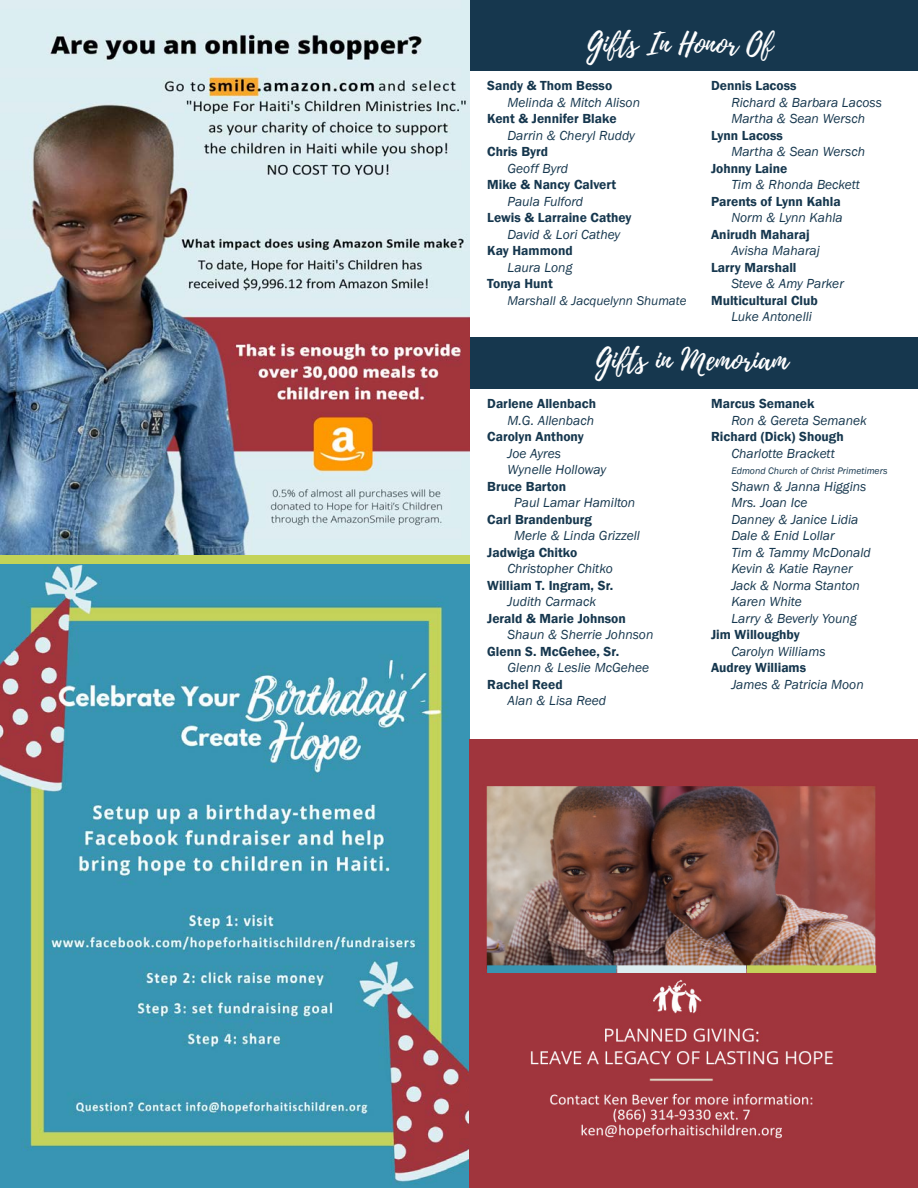
<style>
.page{position:relative;width:918px;height:1188px;background:#fff}
.page>*{position:absolute;margin:0;border:0;box-sizing:border-box;transform-origin:0 0}
.Intro_Paragraph{font:30px "Playlist Script";color:#fff}
.Text{font:italic 13.5px/16.5px "Franklin Gothic";color:#16374e}
.Text-2{font:600 13.5px "Franklin Gothic";color:#16374e}
.Text-3{font:italic 13.05px "Franklin Gothic";color:#16374e}
.Text-4{font:italic 9.75px "Franklin Gothic";color:#16374e}
</style>
<div class="page">
<div style="left:0;top:0;width:918px;height:70px;background:#16374e"></div>
<div style="left:0;top:337px;width:918px;height:52px;background:#16374e"></div>
<img style="left:0;top:0;width:470px;height:1188px">
<img style="left:470px;top:740px;width:448px;height:448px">
<div style="left:0;top:555px;width:470px;height:9px;background:#c3d358"></div>
<p class="Intro_Paragraph" style="left:586px;top:23px;width:188px">Gifts In Honor Of</p>
<p class="Text-2" style="left:487px;top:77px;width:126px">Sandy &amp; Thom Besso</p>
<p class="Text" style="left:508px;top:94px;width:134px">Melinda &amp; Mitch Alison</p>
<p class="Text-2" style="left:487px;top:110px;width:131px">Kent &amp; Jennifer Blake</p>
<p class="Text" style="left:508px;top:127px;width:129px">Darrin &amp; Cheryl Ruddy</p>
<p class="Text-2" style="left:487px;top:143px;width:62px">Chris Byrd</p>
<p class="Text" style="left:508px;top:160px;width:62px">Geoff Byrd</p>
<p class="Text-2" style="left:487px;top:176px;width:130px">Mike &amp; Nancy Calvert</p>
<p class="Text" style="left:508px;top:193px;width:77px">Paula Fulford</p>
<p class="Text-2" style="left:487px;top:209px;width:146px">Lewis &amp; Larraine Cathey</p>
<p class="Text" style="left:508px;top:226px;width:114px">David &amp; Lori Cathey</p>
<p class="Text-2" style="left:487px;top:242px;width:87px">Kay Hammond</p>
<p class="Text" style="left:508px;top:259px;width:67px">Laura Long</p>
<p class="Text-2" style="left:487px;top:275px;width:67px">Tonya Hunt</p>
<p class="Text-3" style="left:508px;top:292px;width:180px">Marshall &amp; Jacquelynn Shumate</p>
<p class="Text-2" style="left:711px;top:77px;width:87px">Dennis Lacoss</p>
<p class="Text" style="left:731px;top:94px;width:152px">Richard &amp; Barbara Lacoss<br>Martha &amp; Sean Wersch</p>
<p class="Text-2" style="left:711px;top:127px;width:73px">Lynn Lacoss</p>
<p class="Text" style="left:731px;top:144px;width:135px">Martha &amp; Sean Wersch</p>
<p class="Text-2" style="left:711px;top:160px;width:78px">Johnny Laine</p>
<p class="Text" style="left:731px;top:177px;width:130px">Tim &amp; Rhonda Beckett</p>
<p class="Text-2" style="left:711px;top:193px;width:131px">Parents of Lynn Kahla</p>
<p class="Text" style="left:731px;top:210px;width:113px">Norm &amp; Lynn Kahla</p>
<p class="Text-2" style="left:711px;top:226px;width:100px">Anirudh Maharaj</p>
<p class="Text" style="left:731px;top:243px;width:90px">Avisha Maharaj</p>
<p class="Text-2" style="left:711px;top:259px;width:87px">Larry Marshall</p>
<p class="Text" style="left:731px;top:276px;width:114px">Steve &amp; Amy Parker</p>
<p class="Text-2" style="left:711px;top:292px;width:108px">Multicultural Club</p>
<p class="Text" style="left:731px;top:309px;width:82px">Luke Antonelli</p>
<p class="Intro_Paragraph" style="left:595px;top:339px;width:194px">Gifts in Memoriam</p>
<p class="Text-2" style="left:487px;top:396px;width:110px">Darlene Allenbach</p>
<p class="Text" style="left:508px;top:412px;width:88px">M.G. Allenbach</p>
<p class="Text-2" style="left:487px;top:429px;width:98px">Carolyn Anthony</p>
<p class="Text" style="left:508px;top:445px;width:100px">Joe Ayres<br>Wynelle Holloway</p>
<p class="Text-2" style="left:487px;top:478px;width:81px">Bruce Barton</p>
<p class="Text" style="left:514px;top:495px;width:123px">Paul Lamar Hamilton</p>
<p class="Text-2" style="left:487px;top:511px;width:106px">Carl Brandenburg</p>
<p class="Text" style="left:514px;top:528px;width:127px">Merle &amp; Linda Grizzell</p>
<p class="Text-2" style="left:487px;top:544px;width:92px">Jadwiga Chitko</p>
<p class="Text" style="left:508px;top:561px;width:107px">Christopher Chitko</p>
<p class="Text-2" style="left:487px;top:577px;width:128px">William T. Ingram, Sr.</p>
<p class="Text" style="left:508px;top:594px;width:90px">Judith Carmack</p>
<p class="Text-2" style="left:487px;top:610px;width:140px">Jerald &amp; Marie Johnson</p>
<p class="Text" style="left:508px;top:627px;width:147px">Shaun &amp; Sherrie Johnson</p>
<p class="Text-2" style="left:487px;top:643px;width:133px">Glenn S. McGehee, Sr.</p>
<p class="Text" style="left:508px;top:660px;width:143px">Glenn &amp; Leslie McGehee</p>
<p class="Text-2" style="left:487px;top:676px;width:77px">Rachel Reed</p>
<p class="Text" style="left:508px;top:693px;width:100px">Alan &amp; Lisa Reed</p>
<p class="Text-2" style="left:711px;top:396px;width:105px">Marcus Semanek</p>
<p class="Text" style="left:731px;top:412px;width:137px">Ron &amp; Gereta Semanek</p>
<p class="Text-2" style="left:711px;top:429px;width:134px">Richard (Dick) Shough</p>
<p class="Text" style="left:731px;top:445px;width:105px">Charlotte Brackett</p>
<p class="Text-4" style="left:731px;top:465px;width:158px">Edmond Church of Christ Primetimers</p>
<p class="Text" style="left:731px;top:478px;width:141px">Shawn &amp; Janna Higgins<br>Mrs. Joan Ice<br>Danney &amp; Janice Lidia<br>Dale &amp; Enid Lollar<br>Tim &amp; Tammy McDonald<br>Kevin &amp; Katie Rayner<br>Jack &amp; Norma Stanton<br>Karen White<br>Larry &amp; Beverly Young</p>
<p class="Text-2" style="left:711px;top:627px;width:90px">Jim Willoughby</p>
<p class="Text" style="left:731px;top:643px;width:96px">Carolyn Williams</p>
<p class="Text-2" style="left:711px;top:660px;width:97px">Audrey Williams</p>
<p class="Text" style="left:731px;top:676px;width:134px">James &amp; Patricia Moon</p>
</div>
